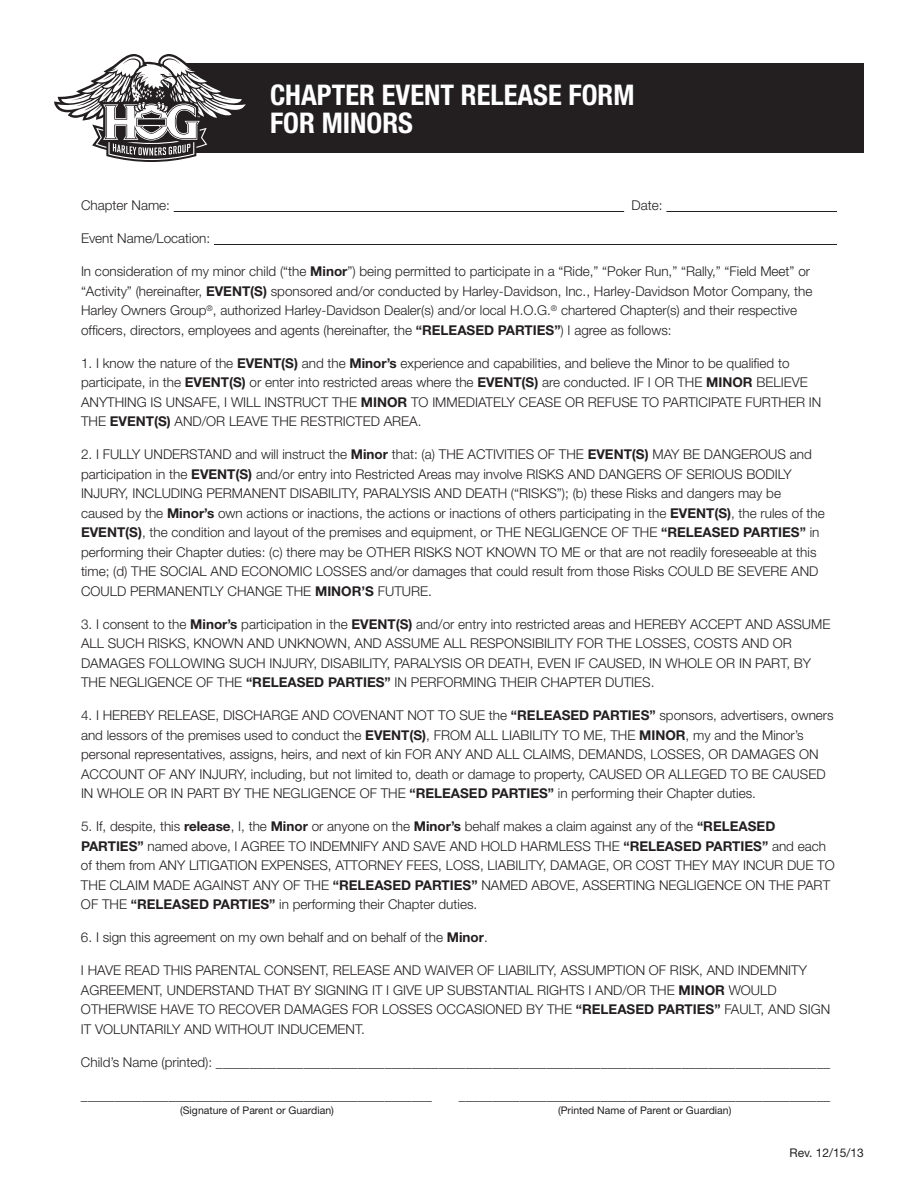
<style>
.page{position:relative;width:918px;height:1188px;background:#fff}
.page>*{position:absolute;margin:0;border:0;box-sizing:border-box;transform-origin:0 0}
.t1{font:700 condensed 28.5px "Helvetica Neue";color:#fff}
.t2{font:300 13.5px/19.5px "Helvetica Neue";color:#231f20}
.t3{font:12px "Helvetica Neue";color:#231f20}
.t4{font:10.5px "Helvetica Neue";color:#231f20}
.s1{font-weight:700}
</style>
<div class="page">
<div style="left:151px;top:63px;width:713px;height:90px;background:#231f20"></div>
<hr style="left:174px;top:211px;width:450px;height:1px;background:#231f20">
<hr style="left:666px;top:211px;width:171px;height:1px;background:#231f20">
<hr style="left:214px;top:244px;width:623px;height:1px;background:#231f20">
<svg style="left:54px;top:54px;width:192px;height:108px"></svg>
<p class="t1" style="left:270px;top:77px;width:366px">CHAPTER EVENT RELEASE FORM</p>
<p class="t1" style="left:270px;top:106px;width:145px">FOR MINORS</p>
<p class="t2" style="left:81px;top:195px;width:91px">Chapter Name:</p>
<p class="t2" style="left:632px;top:195px;width:33px">Date:</p>
<p class="t2" style="left:81px;top:228px;width:131px">Event Name/Location:</p>
<p class="t2" style="left:81px;top:261px;width:733px">In consideration of my minor child (“the <span class="s1">Minor</span>”) being permitted to participate in a “Ride,” “Poker Run,” “Rally,” “Field Meet” or “Activity” (hereinafter, <span class="s1">EVENT(S)</span> sponsored and/or conducted by Harley-Davidson, Inc., Harley-Davidson Motor Company, the Harley Owners Group<sup>®</sup>, authorized Harley-Davidson Dealer(s) and/or local H.O.G.<sup>®</sup> chartered Chapter(s) and their respective officers, directors, employees and agents (hereinafter, the <span class="s1">“RELEASED PARTIES”</span>) I agree as follows:</p>
<p class="t2" style="left:81px;top:353px;width:742px">1. I know the nature of the <span class="s1">EVENT(S)</span> and the <span class="s1">Minor’s</span> experience and capabilities, and believe the Minor to be qualified to participate, in the <span class="s1">EVENT(S)</span> or enter into restricted areas where the <span class="s1">EVENT(S)</span> are conducted. IF I OR THE <span class="s1">MINOR</span> BELIEVE ANYTHING IS UNSAFE, I WILL INSTRUCT THE <span class="s1">MINOR</span> TO IMMEDIATELY CEASE OR REFUSE TO PARTICIPATE FURTHER IN THE <span class="s1">EVENT(S)</span> AND/OR LEAVE THE RESTRICTED AREA.</p>
<p class="t2" style="left:81px;top:444px;width:745px">2. I FULLY UNDERSTAND and will instruct the <span class="s1">Minor</span> that: (a) THE ACTIVITIES OF THE <span class="s1">EVENT(S)</span> MAY BE DANGEROUS and participation in the <span class="s1">EVENT(S)</span> and/or entry into Restricted Areas may involve RISKS AND DANGERS OF SERIOUS BODILY INJURY, INCLUDING PERMANENT DISABILITY, PARALYSIS AND DEATH (“RISKS”); (b) these Risks and dangers may be caused by the <span class="s1">Minor’s</span> own actions or inactions, the actions or inactions of others participating in the <span class="s1">EVENT(S)</span>, the rules of the <span class="s1">EVENT(S)</span>, the condition and layout of the premises and equipment, or THE NEGLIGENCE OF THE <span class="s1">“RELEASED PARTIES”</span> in performing their Chapter duties: (c) there may be OTHER RISKS NOT KNOWN TO ME or that are not readily foreseeable at this time; (d) THE SOCIAL AND ECONOMIC LOSSES and/or damages that could result from those Risks COULD BE SEVERE AND COULD PERMANENTLY CHANGE THE <span class="s1">MINOR’S</span> FUTURE.</p>
<p class="t2" style="left:81px;top:614px;width:751px">3. I consent to the <span class="s1">Minor’s</span> participation in the <span class="s1">EVENT(S)</span> and/or entry into restricted areas and HEREBY ACCEPT AND ASSUME ALL SUCH RISKS, KNOWN AND UNKNOWN, AND ASSUME ALL RESPONSIBILITY FOR THE LOSSES, COSTS AND OR DAMAGES FOLLOWING SUCH INJURY, DISABILITY, PARALYSIS OR DEATH, EVEN IF CAUSED, IN WHOLE OR IN PART, BY THE NEGLIGENCE OF THE <span class="s1">“RELEASED PARTIES”</span> IN PERFORMING THEIR CHAPTER DUTIES.</p>
<p class="t2" style="left:81px;top:705px;width:754px">4. I HEREBY RELEASE, DISCHARGE AND COVENANT NOT TO SUE the <span class="s1">“RELEASED PARTIES”</span> sponsors, advertisers, owners and lessors of the premises used to conduct the <span class="s1">EVENT(S)</span>, FROM ALL LIABILITY TO ME, THE <span class="s1">MINOR</span>, my and the Minor’s personal representatives, assigns, heirs, and next of kin FOR ANY AND ALL CLAIMS, DEMANDS, LOSSES, OR DAMAGES ON ACCOUNT OF ANY INJURY, including, but not limited to, death or damage to property, CAUSED OR ALLEGED TO BE CAUSED IN WHOLE OR IN PART BY THE NEGLIGENCE OF THE <span class="s1">“RELEASED PARTIES”</span> in performing their Chapter duties.</p>
<p class="t2" style="left:81px;top:816px;width:755px">5. If, despite, this <span class="s1">release</span>, I, the <span class="s1">Minor</span> or anyone on the <span class="s1">Minor’s</span> behalf makes a claim against any of the <span class="s1">“RELEASED PARTIES”</span> named above, I AGREE TO INDEMNIFY AND SAVE AND HOLD HARMLESS THE <span class="s1">“RELEASED PARTIES”</span> and each of them from ANY LITIGATION EXPENSES, ATTORNEY FEES, LOSS, LIABILITY, DAMAGE, OR COST THEY MAY INCUR DUE TO THE CLAIM MADE AGAINST ANY OF THE <span class="s1">“RELEASED PARTIES”</span> NAMED ABOVE, ASSERTING NEGLIGENCE ON THE PART OF THE <span class="s1">“RELEASED PARTIES”</span> in performing their Chapter duties.</p>
<p class="t2" style="left:81px;top:927px;width:408px">6. I sign this agreement on my own behalf and on behalf of the <span class="s1">Minor</span>.</p>
<p class="t2" style="left:81px;top:960px;width:751px">I HAVE READ THIS PARENTAL CONSENT, RELEASE AND WAIVER OF LIABILITY, ASSUMPTION OF RISK, AND INDEMNITY AGREEMENT, UNDERSTAND THAT BY SIGNING IT I GIVE UP SUBSTANTIAL RIGHTS I AND/OR THE <span class="s1">MINOR</span> WOULD OTHERWISE HAVE TO RECOVER DAMAGES FOR LOSSES OCCASIONED BY THE <span class="s1">“RELEASED PARTIES”</span> FAULT, AND SIGN IT VOLUNTARILY AND WITHOUT INDUCEMENT.</p>
<p class="t2" style="left:81px;top:1052px;width:751px">Child’s Name (printed): ___________________________________________________________________________________________</p>
<p class="t2" style="left:81px;top:1085px;width:353px">____________________________________________________</p>
<p class="t2" style="left:459px;top:1085px;width:373px">_______________________________________________________</p>
<p class="t4" style="left:180px;top:1104px;width:155px">(Signature of Parent or Guardian)</p>
<p class="t4" style="left:558px;top:1104px;width:175px">(Printed Name of Parent or Guardian)</p>
<p class="t3" style="left:790px;top:1146px;width:76px">Rev. 12/15/13</p>
</div>
